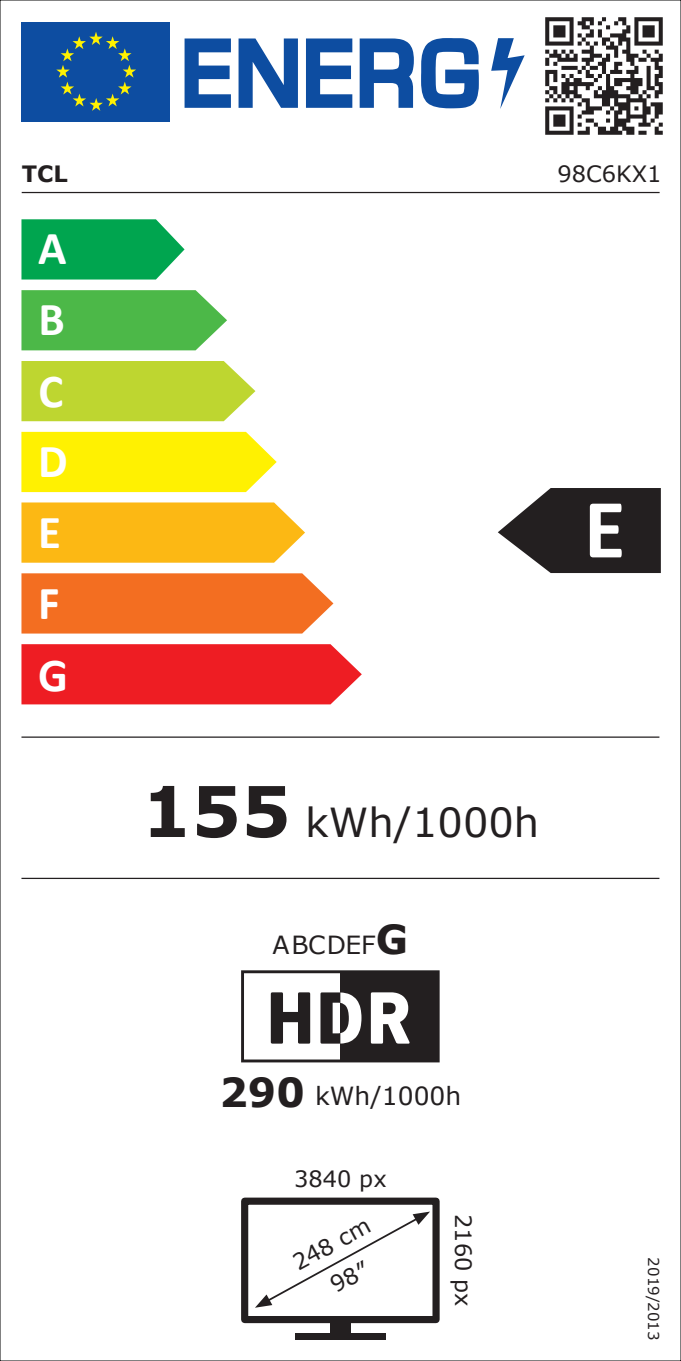
<style>
.page{position:relative;width:681px;height:1361px;background:#fff}
.page>*{position:absolute;margin:0;border:0;box-sizing:border-box;transform-origin:0 0}
.t1{font:700 47.5px/71px "Calibri";color:#fff}
.t2{font:40px "Verdana";color:#231f20}
.t3{font:25px "Verdana";color:#231f20}
.t4{font:22.5px/37.2px "Verdana";color:#231f20;text-align:center}
.t5{font:700 22.5px "Verdana";color:#231f20}
.t6{font:15px "Verdana";color:#231f20}
.s1{font-weight:700;font-size:70px}
.s2{font-weight:700;font-size:40px}
</style>
<div class="page">
<hr style="left:22px;top:192px;width:637px;height:1px;background:#231f20">
<div style="left:21px;top:23px;width:149px;height:99px;background:#0d4da1"></div>
<svg style="left:56px;top:32px;width:80px;height:79px"></svg>
<svg style="left:184px;top:38px;width:47px;height:70px"></svg>
<svg style="left:238px;top:38px;width:60px;height:70px"></svg>
<svg style="left:306px;top:38px;width:46px;height:70px"></svg>
<svg style="left:359px;top:38px;width:54px;height:70px"></svg>
<svg style="left:421px;top:38px;width:57px;height:70px"></svg>
<svg style="left:491px;top:38px;width:33px;height:71px"></svg>
<svg style="left:241px;top:970px;width:198px;height:92px"></svg>
<hr style="left:21px;top:736px;width:638px;height:2px;background:#231f20">
<hr style="left:21px;top:878px;width:638px;height:1px;background:#231f20">
<svg style="left:21px;top:219px;width:163px;height:60px;background:#17ad5f"></svg>
<svg style="left:21px;top:290px;width:206px;height:60px;background:#5abd56"></svg>
<svg style="left:21px;top:361px;width:234px;height:60px;background:#c2d83d"></svg>
<div style="left:21px;top:432px;width:255px;height:60px;background:#fff101"></div>
<svg style="left:21px;top:502px;width:284px;height:61px;background:#fcbc23"></svg>
<svg style="left:21px;top:573px;width:312px;height:60px;background:#f3752d"></svg>
<div style="left:21px;top:644px;width:340px;height:60px;background:#ee1d23"></div>
<div style="left:330px;top:1316px;width:20px;height:18px;background:#231f20"></div>
<div style="left:296px;top:1333px;width:89px;height:6px;background:#231f20"></div>
<div style="left:241px;top:1197px;width:198px;height:126px;border:7px solid #231f20"></div>
<svg style="left:255px;top:1211px;width:175px;height:96px"></svg>
<svg style="left:498px;top:488px;width:162px;height:85px"></svg>
<img style="left:545px;top:17px;width:118px;height:118px">
<p class="t5" style="left:22px;top:158px;width:47px">TCL</p>
<h1 class="t1" style="left:38px;top:212px;width:31px">A<br>B<br>C<br>D<br>E<br>F<br>G</h1>
<p class="t4" style="left:557px;top:155px;width:105px">98C6KX1</p>
<h2 class="t2" style="left:141px;top:795px;width:399px"><span class="s1">155</span> kWh/1000h</h2>
<p class="t3" style="left:272px;top:928px;width:137px">ABCDEF<span class="s2">G</span></p>
<p class="t3" style="left:219px;top:1078px;width:243px"><span class="s2">290</span> kWh/1000h</p>
<p class="t4" style="left:294px;top:1159px;width:94px">3840 px</p>
<p class="t4" style="left:285px;top:1247px;width:86px;rotate:-28deg">248 cm<br>98″</p>
<p class="t4" style="left:482px;top:1214px;width:94px;rotate:90deg">2160 px</p>
<p class="t6" style="left:663px;top:1257px;width:85px;rotate:90deg">2019/2013</p>
</div>
